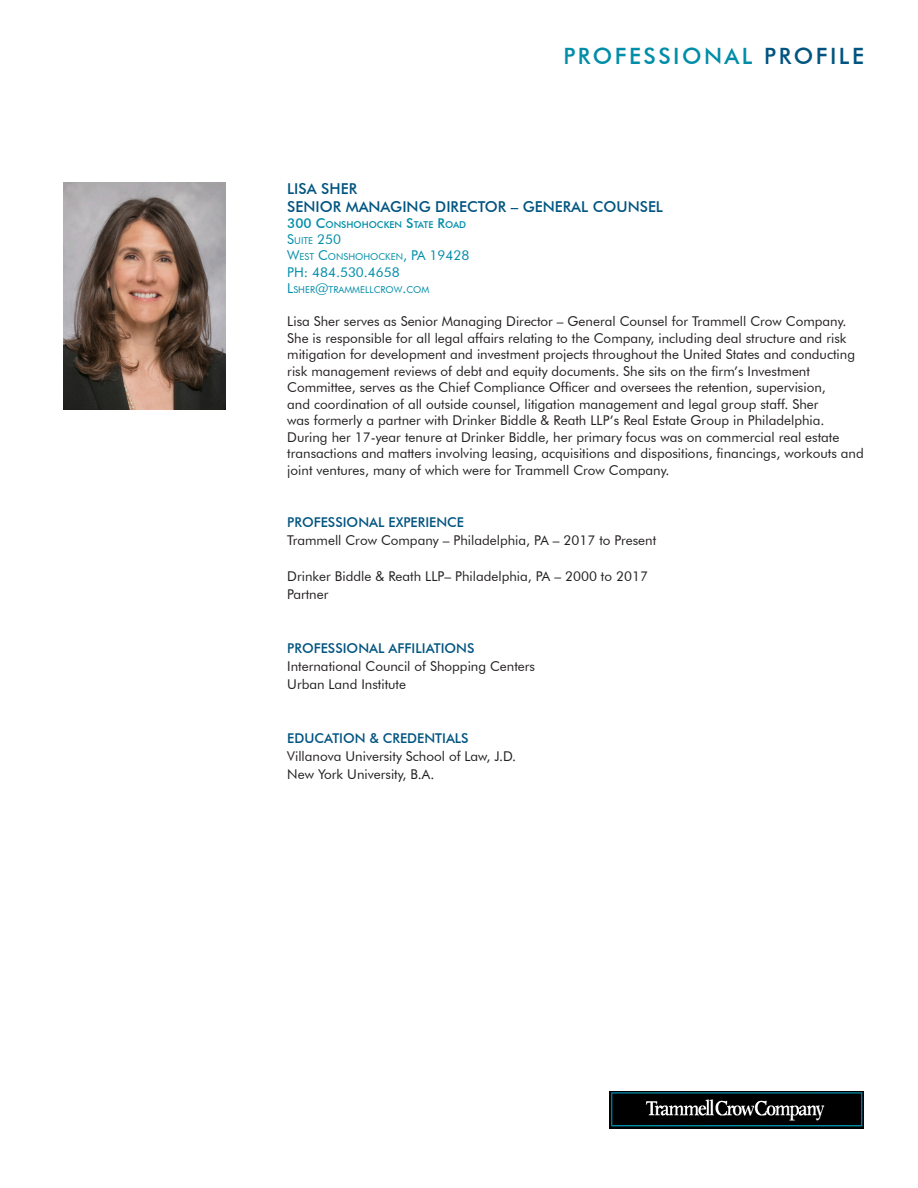
<style>
.page{position:relative;width:918px;height:1188px;background:#fff}
.page>*{position:absolute;margin:0;border:0;box-sizing:border-box;transform-origin:0 0}
.bullets_2{font:500 22.5px "Futura BT";letter-spacing:.11em;color:#008da8}
.t1{font:500 15px "Futura BT";color:#005480}
.t2{font:13.5px/16.5px "Futura BT";color:#231f20}
.t3{font:500 13.5px "Futura BT";color:#005480}
.t4{font:13.5px "Futura BT";color:#008da8}
.t5{font:9.45px "Futura BT";color:#008da8}
.t6{font:500 9.45px "Futura BT";color:#008da8}
.s1{color:#005480}
.s2{font-size:13.5px}
.s3{font-size:9.45px}
</style>
<div class="page">
<img style="left:64px;top:182px;width:162px;height:227px">
<img style="left:609px;top:1091px;width:255px;height:37px">
<p class="bullets_2" style="left:563px;top:42px;width:302px">PROFESSIONAL <span class="s1">PROFILE</span></p>
<p class="t1" style="left:287px;top:179px;width:71px">LISA SHER</p>
<p class="t1" style="left:287px;top:197px;width:377px">SENIOR MANAGING DIRECTOR – GENERAL COUNSEL</p>
<p class="t6" style="left:287px;top:219px;width:181px"><span class="s2">300 C</span>ONSHOHOCKEN <span class="s2">S</span>TATE <span class="s2">R</span>OAD</p>
<p class="t4" style="left:287px;top:231px;width:55px">S<span class="s3">UITE</span> 250</p>
<p class="t5" style="left:287px;top:251px;width:184px"><span class="s2">W</span>EST <span class="s2">C</span>ONSHOHOCKEN<span class="s2">, PA 19428</span></p>
<p class="t4" style="left:287px;top:264px;width:114px">PH : 484.530.4658</p>
<p class="t5" style="left:287px;top:284px;width:144px"><span class="s2">L</span>SHER<span class="s2">@</span>TRAMMELLC ROW<span class="s2">.</span>COM</p>
<p class="t2" style="left:287px;top:313px;width:578px">Lisa Sher serves as Senior Managing Director – General Counsel for Trammell Crow Company.<br>She is responsible for all legal affairs relating to the Company, including deal structure and risk mitigation for development and investment projects throughout the United States and conducting risk management reviews of debt and equity documents. She sits on the firm’s Investment Committee, serves as the Chief Compliance Officer and oversees the retention, supervision,<br>and coordination of all outside counsel, litigation management and legal group staff. Sher<br>was formerly a partner with Drinker Biddle &amp; Reath LLP’s Real Estate Group in Philadelphia.<br>During her 17-year tenure at Drinker Biddle, her primary focus was on commercial real estate transactions and matters involving leasing, acquisitions and dispositions, financings, workouts and joint ventures, many of which were for Trammell Crow Company.</p>
<p class="t3" style="left:287px;top:514px;width:178px">PROFESSIONAL EXPERIENCE</p>
<p class="t2" style="left:287px;top:532px;width:370px">Trammell Crow Company – Philadelphia, PA – 2017 to Present</p>
<p class="t2" style="left:287px;top:568px;width:362px">Drinker Biddle &amp; Reath LLP– Philadelphia, PA – 2000 to 2017</p>
<p class="t2" style="left:287px;top:586px;width:43px">Partner</p>
<p class="t3" style="left:287px;top:640px;width:189px">PROFESSIONAL AFFILIATIONS</p>
<p class="t2" style="left:287px;top:658px;width:249px">International Council of Shopping Centers</p>
<p class="t2" style="left:287px;top:676px;width:120px">Urban Land Institute</p>
<p class="t3" style="left:287px;top:730px;width:183px">EDUCATION &amp; CREDENTIALS</p>
<p class="t2" style="left:287px;top:748px;width:230px">Villanova University School of Law, J.D.</p>
<p class="t2" style="left:287px;top:766px;width:149px">New York University, B.A.</p>
</div>
